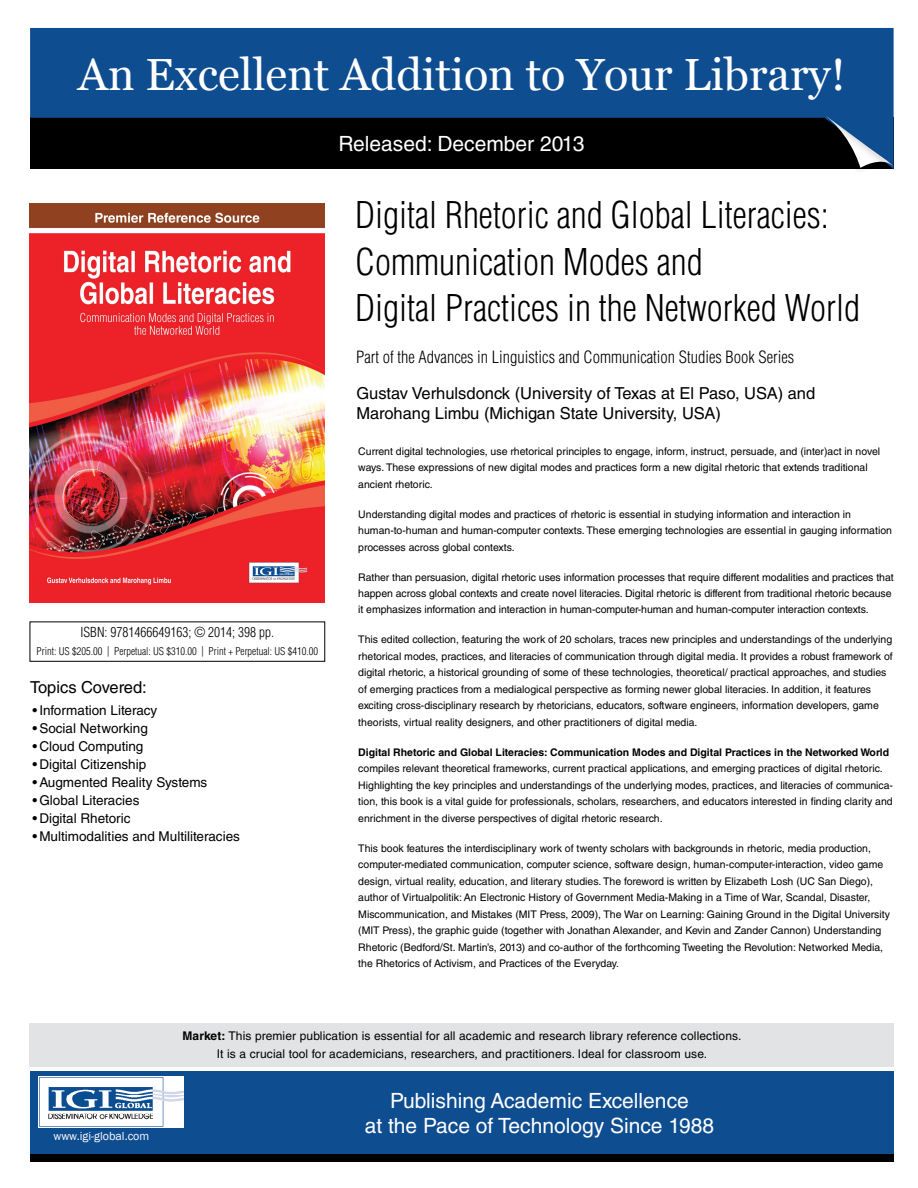
<style>
.page{position:relative;width:918px;height:1188px;background:#fff}
.page>*{position:absolute;margin:0;border:0;box-sizing:border-box;transform-origin:0 0}
.t1{font:45px "Vani";color:#fff}
.t2{font:300 condensed 36px/46.5px "Helvetica LT Std";color:#000}
.t3{font:21px/25.2px "Helvetica LT Std";color:#fff;text-align:center}
.t4{font:16.5px/19.8px "Helvetica LT Std";color:#000}
.t5{font:300 condensed 16.5px "Helvetica LT Std";color:#000}
.t6{font:13.5px "Helvetica LT Std";color:#000}
.t7{font:300 condensed 13.5px "Helvetica LT Std";color:#000}
.t8{font:12px/18px "Helvetica LT Std";letter-spacing:.01em;color:#000;text-align:center}
.t9{font:12px "Franklin Gothic";color:#fff}
.t10{font:10.5px/16.5px "Helvetica LT Std";color:#000}
.t11{font:700 10.5px "Helvetica LT Std";color:#000}
.t12{font:300 condensed 10.5px "Helvetica LT Std";color:#000}
.s1{font-weight:700}
</style>
<div class="page">
<svg style="left:30px;top:28px;width:864px;height:141px;background:#09325f"></svg>
<div style="left:816px;top:111px;width:78px;height:63px;background:#000;opacity:.2"></div>
<svg style="left:824px;top:115px;width:69px;height:53px;background:#2f4d6d"></svg>
<div style="left:30px;top:622px;width:295px;height:40px;border:1px solid #000"></div>
<div style="left:30px;top:1071px;width:864px;height:83px;background:#0f4d91"></div>
<img style="left:39px;top:1076px;width:144px;height:51px">
<div style="left:30px;top:1154px;width:864px;height:8px;background:#000"></div>
<img style="left:29px;top:203px;width:296px;height:399px">
<div style="left:29px;top:1023px;width:865px;height:43px;background:#e2e3e4"></div>
<h1 class="t1" style="left:78px;top:48px;width:769px">An Excellent Addition to Your Library!</h1>
<h3 class="t3" style="left:339px;top:131px;width:247px">Released: December 2013</h3>
<h2 class="t2" style="left:355px;top:192px;width:507px">Digital Rhetoric and Global Literacies:<br>Communication Modes and<br>Digital Practices in the Networked World</h2>
<h3 class="t5" style="left:356px;top:347px;width:439px">Part of the Advances in Linguistics and Communication Studies Book Series</h3>
<p class="t7" style="left:81px;top:624px;width:195px">ISBN: 9781466649163; © 2014; 398 pp.</p>
<p class="t12" style="left:37px;top:645px;width:283px">Print: US $205.00 | Perpetual: US $310.00 | Print + Perpetual: US $410.00</p>
<h3 class="t4" style="left:30px;top:677px;width:118px">Topics Covered:</h3>
<p class="t6" style="left:33px;top:703px;width:126px">•Information Literacy</p>
<p class="t6" style="left:33px;top:721px;width:117px">•Social Networking</p>
<p class="t6" style="left:33px;top:739px;width:112px">• Cloud Computing</p>
<p class="t6" style="left:33px;top:757px;width:115px">• Digital Citizenship</p>
<p class="t6" style="left:33px;top:775px;width:176px">•Augmented Reality Systems</p>
<p class="t6" style="left:33px;top:793px;width:108px">•Global Literacies</p>
<p class="t6" style="left:33px;top:811px;width:100px">• Digital Rhetoric</p>
<p class="t6" style="left:33px;top:829px;width:209px">• Multimodalities and Multiliteracies</p>
<h3 class="t4" style="left:356px;top:383px;width:460px">Gustav Verhulsdonck (University of Texas at El Paso, USA) and<br>Marohang Limbu (Michigan State University, USA)</h3>
<p class="t10" style="left:358px;top:443px;width:524px">Current digital technologies, use rhetorical principles to engage, inform, instruct, persuade, and (inter)act in novel ways. These expressions of new digital modes and practices form a new digital rhetoric that extends traditional ancient rhetoric.</p>
<p class="t10" style="left:358px;top:506px;width:535px">Understanding digital modes and practices of rhetoric is essential in studying information and interaction in human-to-human and human-computer contexts. These emerging technologies are essential in gauging information processes across global contexts.</p>
<p class="t10" style="left:358px;top:569px;width:537px">Rather than persuasion, digital rhetoric uses information processes that require different modalities and practices that happen across global contexts and create novel literacies. Digital rhetoric is different from traditional rhetoric because it emphasizes information and interaction in human-computer-human and human-computer interaction contexts.</p>
<p class="t10" style="left:358px;top:632px;width:536px">This edited collection, featuring the work of 20 scholars, traces new principles and understandings of the underlying rhetorical modes, practices, and literacies of communication through digital media. It provides a robust framework of digital rhetoric, a historical grounding of some of these technologies, theoretical/ practical approaches, and studies of emerging practices from a medialogical perspective as forming newer global literacies. In addition, it features exciting cross-disciplinary research by rhetoricians, educators, software engineers, information developers, game theorists, virtual reality designers, and other practitioners of digital media.</p>
<p class="t11" style="left:358px;top:746px;width:533px">Digital Rhetoric and Global Literacies: Communication Modes and Digital Practices in the Networked World</p>
<p class="t10" style="left:358px;top:761px;width:536px">compiles relevant theoretical frameworks, current practical applications, and emerging practices of digital rhetoric.<br>Highlighting the key principles and understandings of the underlying modes, practices, and literacies of communica&shy;tion, this book is a vital guide for professionals, scholars, researchers, and educators interested in finding clarity and enrichment in the diverse perspectives of digital rhetoric research.</p>
<p class="t10" style="left:358px;top:840px;width:533px">This book features the interdisciplinary work of twenty scholars with backgrounds in rhetoric, media production, computer-mediated communication, computer science, software design, human-computer-interaction, video game design, virtual reality, education, and literary studies. The foreword is written by Elizabeth Losh (UC San Diego), author of Virtualpolitik: An Electronic History of Government Media-Making in a Time of War, Scandal, Disaster, Miscommunication, and Mistakes (MIT Press, 2009), The War on Learning: Gaining Ground in the Digital University (MIT Press), the graphic guide (together with Jonathan Alexander, and Kevin and Zander Cannon) Understanding Rhetoric (Bedford/St. Martin’s, 2013) and co-author of the forthcoming Tweeting the Revolution: Networked Media, the Rhetorics of Activism, and Practices of the Everyday.</p>
<p class="t9" style="left:53px;top:1128px;width:97px">www.igi-global.com</p>
<p class="t8" style="left:182px;top:1027px;width:560px"><span class="s1">Market:</span> This premier publication is essential for all academic and research library reference collections.<br>It is a crucial tool for academicians, researchers, and practitioners. Ideal for classroom use.</p>
<h3 class="t3" style="left:365px;top:1088px;width:351px">Publishing Academic Excellence<br>at the Pace of Technology Since 1988</h3>
</div>
